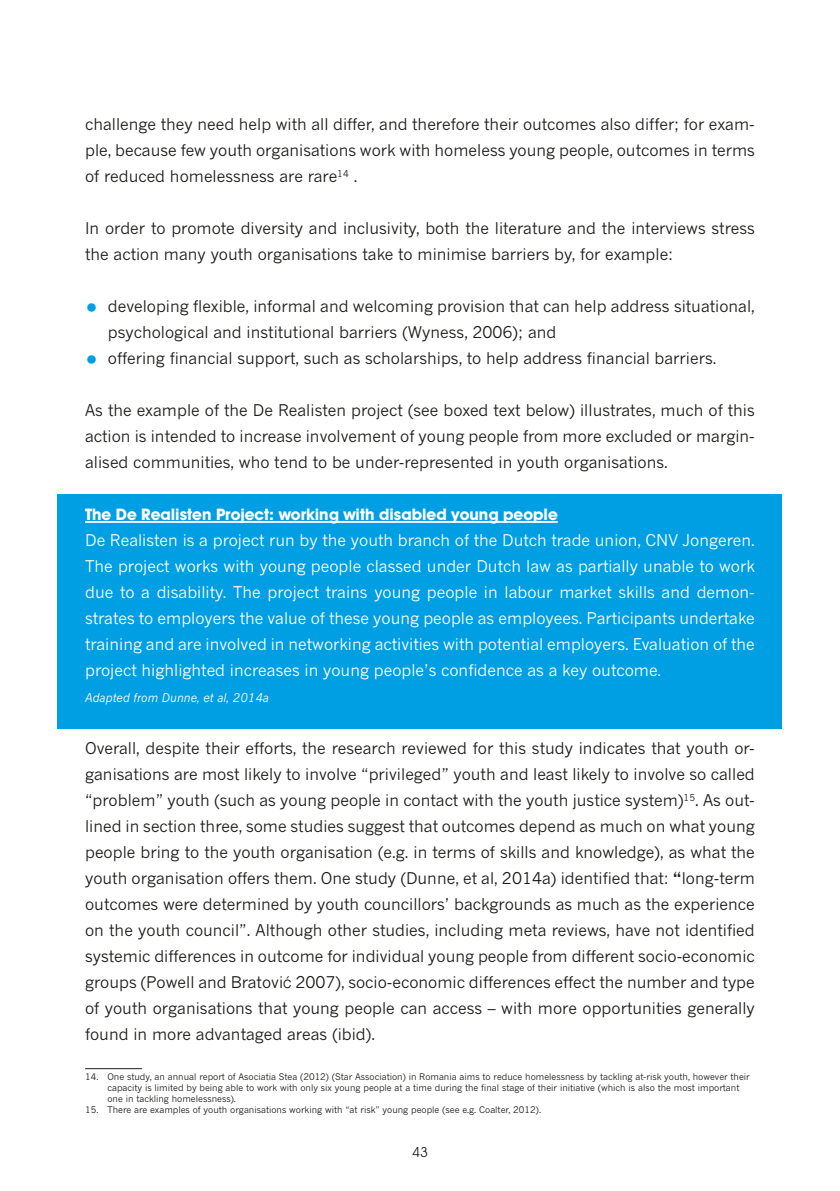
<style>
.page{position:relative;width:840px;height:1191px;background:#fff}
.page>*{position:absolute;margin:0;border:0;box-sizing:border-box;transform-origin:0 0}
.t1{font:16px/26px "News Gothic MT Std";color:#1d1d1b;text-align:justify}
.t2{font:16px/26px "News Gothic MT Std";color:#fff;text-align:justify}
.t3{font:700 16px "Avant Garde IT Cby BT";color:#fff}
.t4{font:14px "Avant Garde IT Cby BT";color:#1d1d1b}
.t5{font:italic 12px "News Gothic MT Std";color:#fff}
.t6{font:9px/10.8px "News Gothic MT Std";color:#1d1d1b}
.s1{font-family:"Bodoni";font-style:italic;font-size:26px;color:#009fe3}
.s2{font-weight:700}
.s3{font-family:"Helvetica Neue";font-weight:300}
</style>
<div class="page">
<div style="left:58px;top:494px;width:723px;height:234px;background:#009fe3"></div>
<hr style="left:85px;top:521px;width:472px;height:2px;background:#fff">
<hr style="left:85px;top:1068px;width:57px;height:1px;background:#1d1d1b">
<p class="t1" style="left:85px;top:111px;width:671px">challenge they need help with all differ, and therefore their outcomes also differ; for exam&shy;ple, because few youth organisations work with homeless young people, outcomes in terms of reduced homelessness are rare<sup>14</sup> .</p>
<p class="t1" style="left:85px;top:215px;width:671px">In order to promote diversity and inclusivity, both the literature and the interviews stress the action many youth organisations take to minimise barriers by, for example:</p>
<p class="t1" style="left:108px;top:293px;width:648px;text-indent:-23px"><span class="s1">•</span> developing flexible, informal and welcoming provision that can help address situational, psychological and institutional barriers (Wyness, 2006); and</p>
<p class="t1" style="left:85px;top:345px;width:632px"><span class="s1">•</span> offering financial support, such as scholarships, to help address financial barriers.</p>
<p class="t1" style="left:85px;top:397px;width:670px">As the example of the De Realisten project (see boxed text below) illustrates, much of this action is intended to increase involvement of young people from more excluded or margin&shy;alised communities, who tend to be under-represented in youth organisations.</p>
<p class="t3" style="left:85px;top:505px;width:474px">The De Realisten Project: working with disabled young people</p>
<p class="t2" style="left:85px;top:527px;width:671px">De Realisten is a project run by the youth branch of the Dutch trade union, CNV Jongeren.<br>The project works with young people classed under Dutch law as partially unable to work due to a disability. The project trains young people in labour market skills and demon&shy;strates to employers the value of these young people as employees. Participants undertake training and are involved in networking activities with potential employers. Evaluation of the project highlighted increases in young people’s confidence as a key outcome.</p>
<p class="t5" style="left:85px;top:690px;width:185px">Adapted from Dunne, et al, 2014a</p>
<p class="t1" style="left:85px;top:735px;width:671px">Overall, despite their efforts, the research reviewed for this study indicates that youth or&shy;ganisations are most likely to involve “privileged” youth and least likely to involve so called “problem” youth (such as young people in contact with the youth justice system)<sup>15</sup>. As out&shy;lined in section three, some studies suggest that outcomes depend as much on what young people bring to the youth organisation (e.g. in terms of skills and knowledge), as what the youth organisation offers them. One study (Dunne, et al, 2014a) identified that: <span class="s2">“</span>long-term outcomes were determined by youth councillors’ backgrounds as much as the experience on the youth council”. Although other studies, including meta reviews, have not identified systemic differences in outcome for individual young people from different socio-economic groups (Powell and Bratovi<span class="s3">ć</span> 2007), socio-economic differences effect the number and type of youth organisations that young people can access – with more opportunities generally found in more advantaged areas (ibid).</p>
<p class="t6" style="left:107px;top:1071px;width:643px;text-indent:-22px">14. One study, an annual report of Asociatia Stea (2012) (Star Association) in Romania aims to reduce homelessness by tackling at-risk youth, however their capacity is limited by being able to work with only six young people at a time during the final stage of their initiative (which is also the most important one in tackling homelessness).</p>
<p class="t6" style="left:85px;top:1104px;width:457px">15. There are examples of youth organisations working with “at risk” young people (see e.g. Coalter, 2012).</p>
<p class="t4" style="left:412px;top:1143px;width:17px">43</p>
</div>
